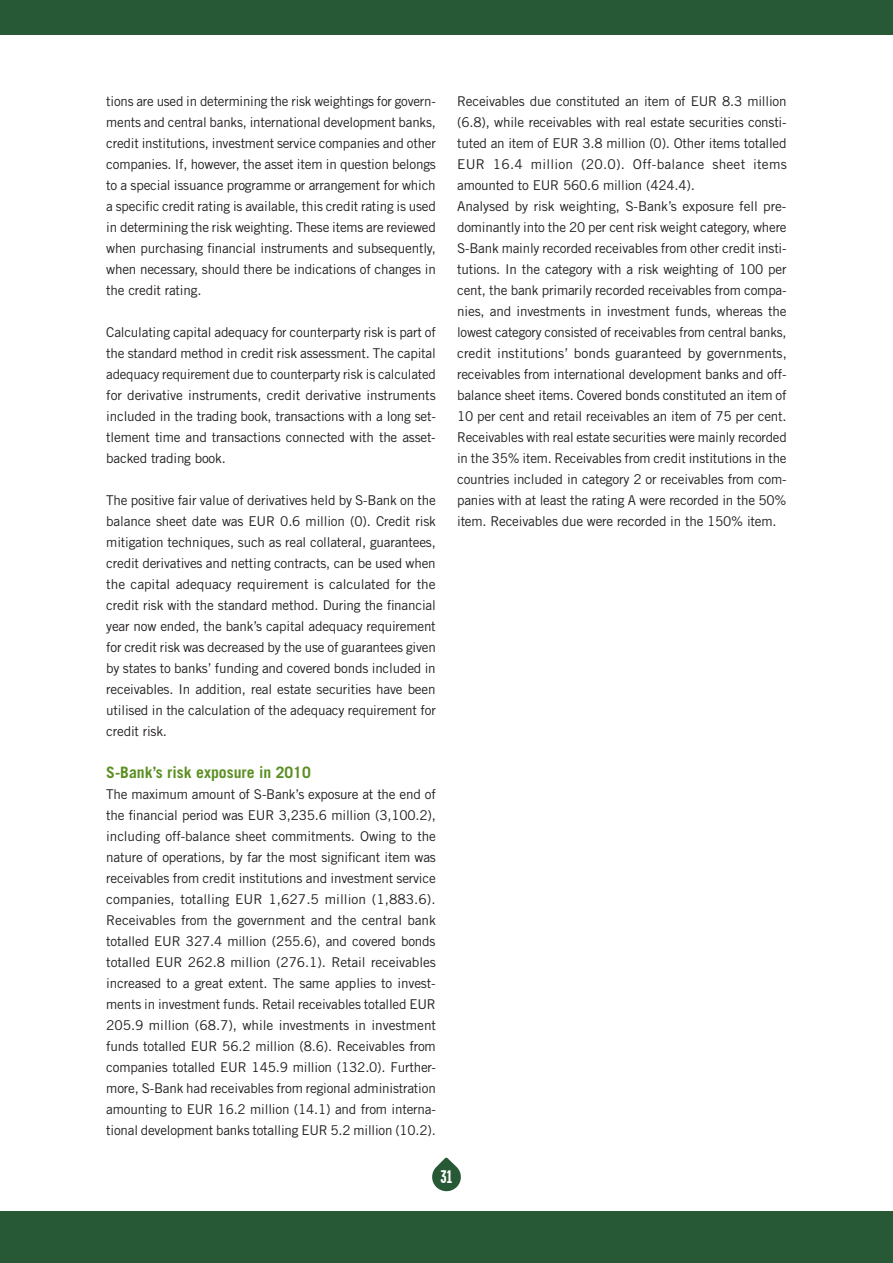
<style>
.page{position:relative;width:893px;height:1263px;background:#fff}
.page>*{position:absolute;margin:0;border:0;box-sizing:border-box;transform-origin:0 0}
.t1{font:700 18.15px "Garage Gothic S Pankki";color:#fff}
.t2{font:700 15.75px "Trade Gothic LT Std";color:#5b8f22}
.t3{font:13.5px/21px "Trade Gothic LT Std";letter-spacing:-.015em;color:#231f20;text-align:justify}
</style>
<div class="page">
<div style="left:0;top:0;width:893px;height:34px;background:#275937"></div>
<div style="left:0;top:1212px;width:893px;height:51px;background:#275937"></div>
<svg style="left:432px;top:1157px;width:29px;height:35px"></svg>
<p class="t3" style="left:106px;top:91px;width:331px">tions are used in determining the risk weightings for govern&shy;ments and central banks, international development banks, credit institutions, investment service companies and other companies. If, however, the asset item in question belongs to a special issuance programme or arrangement for which a specific credit rating is available, this credit rating is used in determining the risk weighting. These items are reviewed when purchasing financial instruments and subsequently, when necessary, should there be indications of changes in the credit rating.</p>
<p class="t3" style="left:106px;top:322px;width:331px">Calculating capital adequacy for counterparty risk is part of the standard method in credit risk assessment. The capital adequacy requirement due to counterparty risk is calculated for derivative instruments, credit derivative instruments included in the trading book, transactions with a long set&shy;tlement time and transactions connected with the asset&shy;backed trading book.</p>
<p class="t3" style="left:106px;top:490px;width:331px">The positive fair value of derivatives held by S-Bank on the balance sheet date was EUR 0.6 million (0). Credit risk mitigation techniques, such as real collateral, guarantees, credit derivatives and netting contracts, can be used when the capital adequacy requirement is calculated for the credit risk with the standard method. During the financial year now ended, the bank’s capital adequacy requirement for credit risk was decreased by the use of guarantees given by states to banks’ funding and covered bonds included in receivables. In addition, real estate securities have been utilised in the calculation of the adequacy requirement for credit risk.</p>
<p class="t2" style="left:106px;top:763px;width:206px">S-Bank’s risk exposure in 2010</p>
<p class="t3" style="left:106px;top:784px;width:331px">The maximum amount of S-Bank’s exposure at the end of the financial period was EUR 3,235.6 million (3,100.2), including off-balance sheet commitments. Owing to the nature of operations, by far the most significant item was receivables from credit institutions and investment service companies, totalling EUR 1,627.5 million (1,883.6).<br>Receivables from the government and the central bank totalled EUR 327.4 million (255.6), and covered bonds totalled EUR 262.8 million (276.1). Retail receivables increased to a great extent. The same applies to invest&shy;ments in investment funds. Retail receivables totalled EUR 205.9 million (68.7), while investments in investment funds totalled EUR 56.2 million (8.6). Receivables from companies totalled EUR 145.9 million (132.0). Further&shy;more, S-Bank had receivables from regional administration amounting to EUR 16.2 million (14.1) and from interna&shy;tional development banks totalling EUR 5.2 million (10.2).</p>
<p class="t3" style="left:457px;top:91px;width:331px;text-align:left">Receivables due constituted an item of EUR 8.3 million (6.8), while receivables with real estate securities consti&shy;tuted an item of EUR 3.8 million (0). Other items totalled EUR 16.4 million (20.0). Off-balance sheet items amounted to EUR 560.6 million (424.4).<br>Analysed by risk weighting, S-Bank’s exposure fell pre&shy;dominantly into the 20 per cent risk weight category, where S-Bank mainly recorded receivables from other credit insti&shy;tutions. In the category with a risk weighting of 100 per cent, the bank primarily recorded receivables from compa&shy;nies, and investments in investment funds, whereas the lowest category consisted of receivables from central banks, credit institutions’ bonds guaranteed by governments, receivables from international development banks and off&shy;balance sheet items. Covered bonds constituted an item of 10 per cent and retail receivables an item of 75 per cent.<br>Receivables with real estate securities were mainly recorded in the 35% item. Receivables from credit institutions in the countries included in category 2 or receivables from com&shy;panies with at least the rating A were recorded in the 50% item. Receivables due were recorded in the 150% item.</p>
<h1 class="t1" style="left:440px;top:1167px;width:14px">31</h1>
</div>
